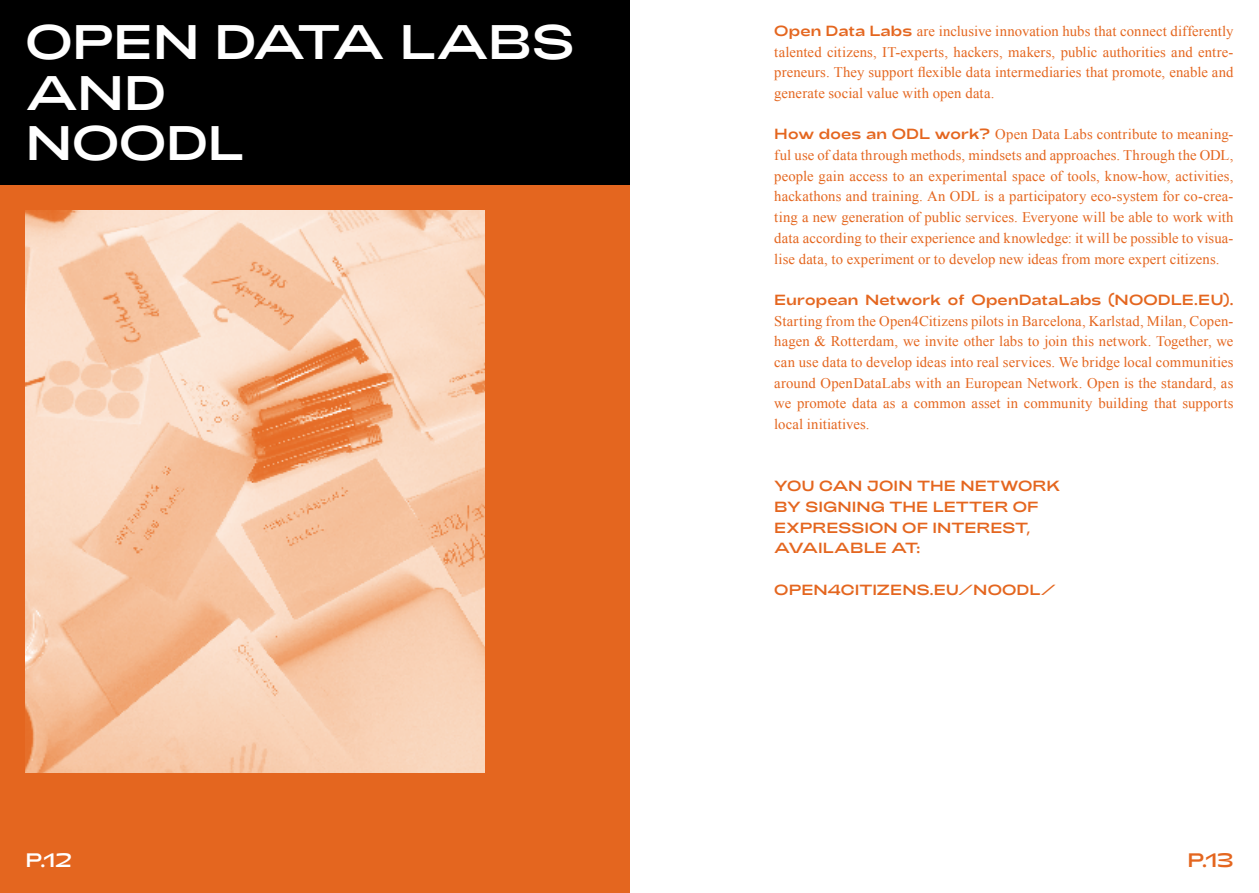
<style>
.page{position:relative;width:1259px;height:893px;background:#fff}
.page>*{position:absolute;margin:0;border:0;box-sizing:border-box;transform-origin:0 0}
.t1{font:48.45px/50.2px "Adieu";letter-spacing:-.01em;color:#fff}
.t2{font:19.5px "Adieu";color:#e4661f}
.t3{font:19.5px "Adieu";color:#fff}
.t4{font:14.7px/20.7px "Times New Roman";letter-spacing:.005em;color:#e4661f;text-align:justify}
.t5{font:14.7px/20.7px "Adieu";letter-spacing:.005em;color:#e4661f}
.s1{font-family:"Adieu"}
</style>
<div class="page">
<div style="left:0;top:0;width:629px;height:893px;background:#e4661f"></div>
<div style="left:0;top:0;width:629px;height:185px;background:#000"></div>
<img style="left:26px;top:210px;width:459px;height:562px">
<h1 class="t1" style="left:26px;top:18px;width:550px">OPEN DATA LABS<br>AND<br>NOODL</h1>
<h2 class="t3" style="left:26px;top:849px;width:48px">P.12</h2>
<p class="t4" style="left:774px;top:20px;width:461px"><span class="s1">Open Data Labs</span> are inclusive innovation hubs that connect differently talented citizens, IT-experts, hackers, makers, public authorities and entre&shy;preneurs. They support flexible data intermediaries that promote, enable and generate social value with open data.</p>
<p class="t4" style="left:774px;top:124px;width:461px"><span class="s1">How does an ODL work?</span> Open Data Labs contribute to meaning&shy;ful use of data through methods, mindsets and approaches. Through the ODL, people gain access to an experimental space of tools, know-how, activities, hackathons and training. An ODL is a participatory eco-system for co-crea&shy;ting a new generation of public services. Everyone will be able to work with data according to their experience and knowledge: it will be possible to visua&shy;lise data, to experiment or to develop new ideas from more expert citizens.</p>
<p class="t5" style="left:774px;top:290px;width:461px">European Network of OpenDataLabs (NOODLE.EU).</p>
<p class="t4" style="left:774px;top:310px;width:461px">Starting from the Open4Citizens pilots in Barcelona, Karlstad, Milan, Copen&shy;hagen &amp; Rotterdam, we invite other labs to join this network. Together, we can use data to develop ideas into real services. We bridge local communities around OpenDataLabs with an European Network. Open is the standard, as we promote data as a common asset in community building that supports local initiatives.</p>
<p class="t5" style="left:774px;top:476px;width:288px">YOU CAN JOIN THE NETWORK<br>BY SIGNING THE LETTER OF<br>EXPRESSION OF INTEREST,<br>AVAILABLE AT:</p>
<p class="t5" style="left:774px;top:579px;width:283px">OPEN4CITIZENS.EU/NOODL/</p>
<h2 class="t2" style="left:1187px;top:849px;width:48px">P.13</h2>
</div>
